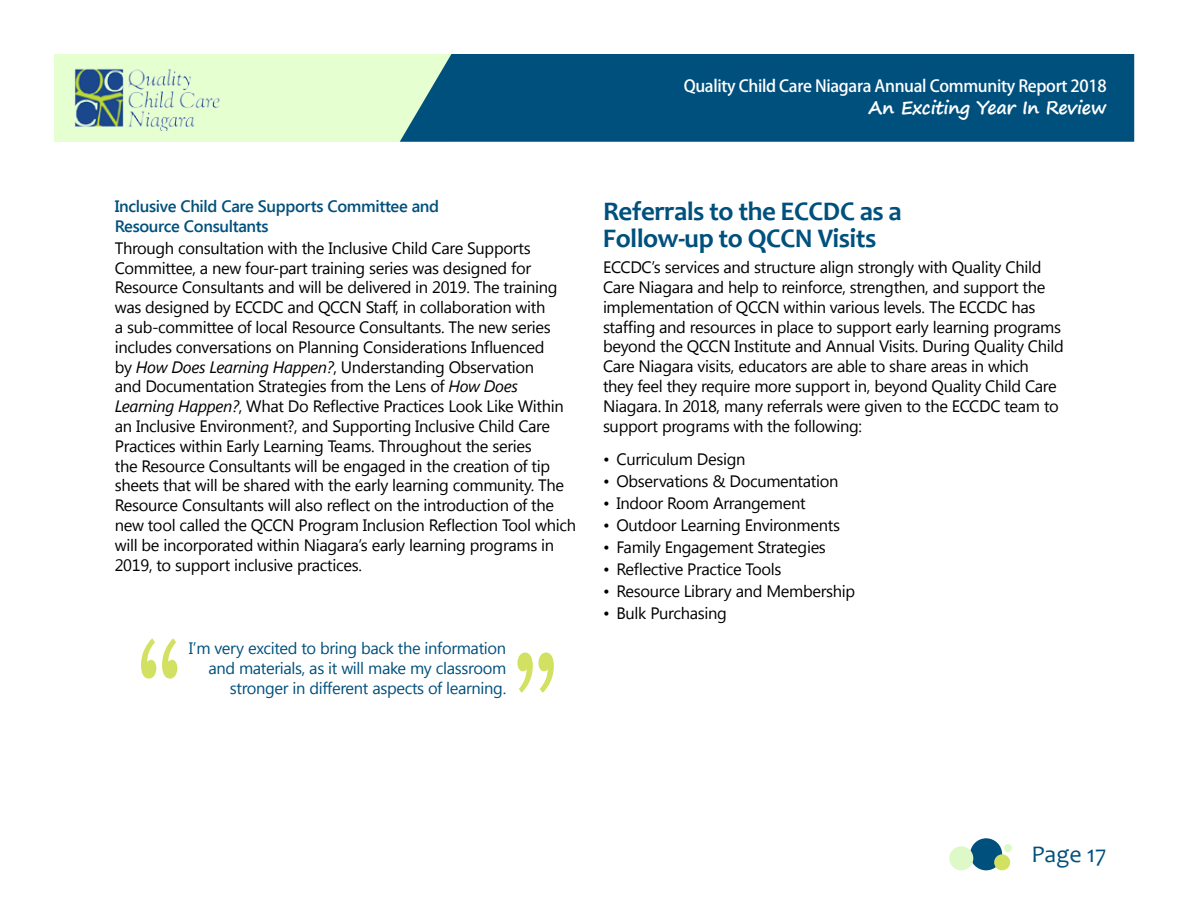
<style>
.page{position:relative;width:1188px;height:918px;background:#fff}
.page>*{position:absolute;margin:0;border:0;box-sizing:border-box;transform-origin:0 0}
.t1{font:191.85px "Koz Min Pro";color:#d2e161;scale:.8 1}
.t2{font:700 27px/27px "Candara";letter-spacing:-.02em;color:#00507d}
.t3{font:24px "Candara";color:#00507d}
.t4{font:700 18px "Segoe Print";letter-spacing:-.02em;color:#fff}
.t5{font:16.5px/19.8px "Segoe UI";letter-spacing:-.02em;color:#000}
.t6{font:16.5px/19.8px "Segoe UI";letter-spacing:-.02em;color:#00507d;text-align:right}
.t7{font:600 16.5px/19.8px "Segoe UI";letter-spacing:-.02em;color:#00507d}
.t8{font:500 16.5px "Koz Go Pro";letter-spacing:-.02em;color:#fff}
.s1{font-style:italic}
</style>
<div class="page">
<div style="left:54px;top:54px;width:400px;height:88px;background:#e6ffd1"></div>
<div style="left:400px;top:54px;width:734px;height:88px;background:#00507d"></div>
<img style="left:74px;top:68px;width:146px;height:62px">
<div style="left:970px;top:838px;width:32px;height:32px;background:#00507d;border-radius:50%"></div>
<div style="left:949px;top:846px;width:24px;height:24px;background:#dcf9c7;border-radius:50%"></div>
<div style="left:994px;top:854px;width:16px;height:16px;background:#d2e161;border-radius:50%"></div>
<div style="left:1004px;top:844px;width:8px;height:8px;background:#dcf9c7;border-radius:50%"></div>
<p class="t8" style="left:684px;top:75px;width:424px">Quality Child Care Niagara Annual Community Report 2018</p>
<p class="t4" style="left:869px;top:91px;width:240px">An Exciting Year In Review</p>
<p class="t7" style="left:115px;top:196px;width:326px">Inclusive Child Care Supports Committee and<br>Resource Consultants</p>
<p class="t5" style="left:115px;top:237px;width:463px">Through consultation with the Inclusive Child Care Supports Committee, a new four-part training series was designed for Resource Consultants and will be delivered in 2019. The training was designed by ECCDC and QCCN Staff, in collaboration with<br>a sub-committee of local Resource Consultants. The new series includes conversations on Planning Considerations Influenced<br>by <span class="s1">How Does Learning Happen?</span>, Understanding Observation<br>and Documentation Strategies from the Lens of <span class="s1">How Does Learning Happen?</span>, What Do Reflective Practices Look Like Within an Inclusive Environment?, and Supporting Inclusive Child Care Practices within Early Learning Teams. Throughout the series<br>the Resource Consultants will be engaged in the creation of tip sheets that will be shared with the early learning community. The Resource Consultants will also reflect on the introduction of the new tool called the QCCN Program Inclusion Reflection Tool which will be incorporated within Niagara’s early learning programs in 2019, to support inclusive practices.</p>
<h1 class="t1" style="left:132px;top:577px;width:69px">“</h1>
<p class="t6" style="left:189px;top:638px;width:319px">I’m very excited to bring back the information and materials, as it will make my classroom stronger in different aspects of learning.</p>
<h1 class="t1" style="left:509px;top:591px;width:69px">”</h1>
<h2 class="t2" style="left:603px;top:197px;width:300px">Referrals to the ECCDC as a<br>Follow-up to QCCN Visits</h2>
<p class="t5" style="left:603px;top:257px;width:462px">ECCDC’s services and structure align strongly with Quality Child Care Niagara and help to reinforce, strengthen, and support the implementation of QCCN within various levels. The ECCDC has staffing and resources in place to support early learning programs beyond the QCCN Institute and Annual Visits. During Quality Child Care Niagara visits, educators are able to share areas in which<br>they feel they require more support in, beyond Quality Child Care Niagara. In 2018, many referrals were given to the ECCDC team to support programs with the following:</p>
<p class="t5" style="left:603px;top:448px;width:144px">• Curriculum Design</p>
<p class="t5" style="left:603px;top:470px;width:237px">• Observations &amp; Documentation</p>
<p class="t5" style="left:603px;top:492px;width:204px">• Indoor Room Arrangement</p>
<p class="t5" style="left:603px;top:514px;width:239px">• Outdoor Learning Environments</p>
<p class="t5" style="left:603px;top:536px;width:224px">• Family Engagement Strategies</p>
<p class="t5" style="left:603px;top:558px;width:180px">• Reflective Practice Tools</p>
<p class="t5" style="left:603px;top:580px;width:254px">• Resource Library and Membership</p>
<p class="t5" style="left:603px;top:602px;width:125px">• Bulk Purchasing</p>
<h3 class="t3" style="left:1031px;top:839px;width:77px">Page 17</h3>
</div>
